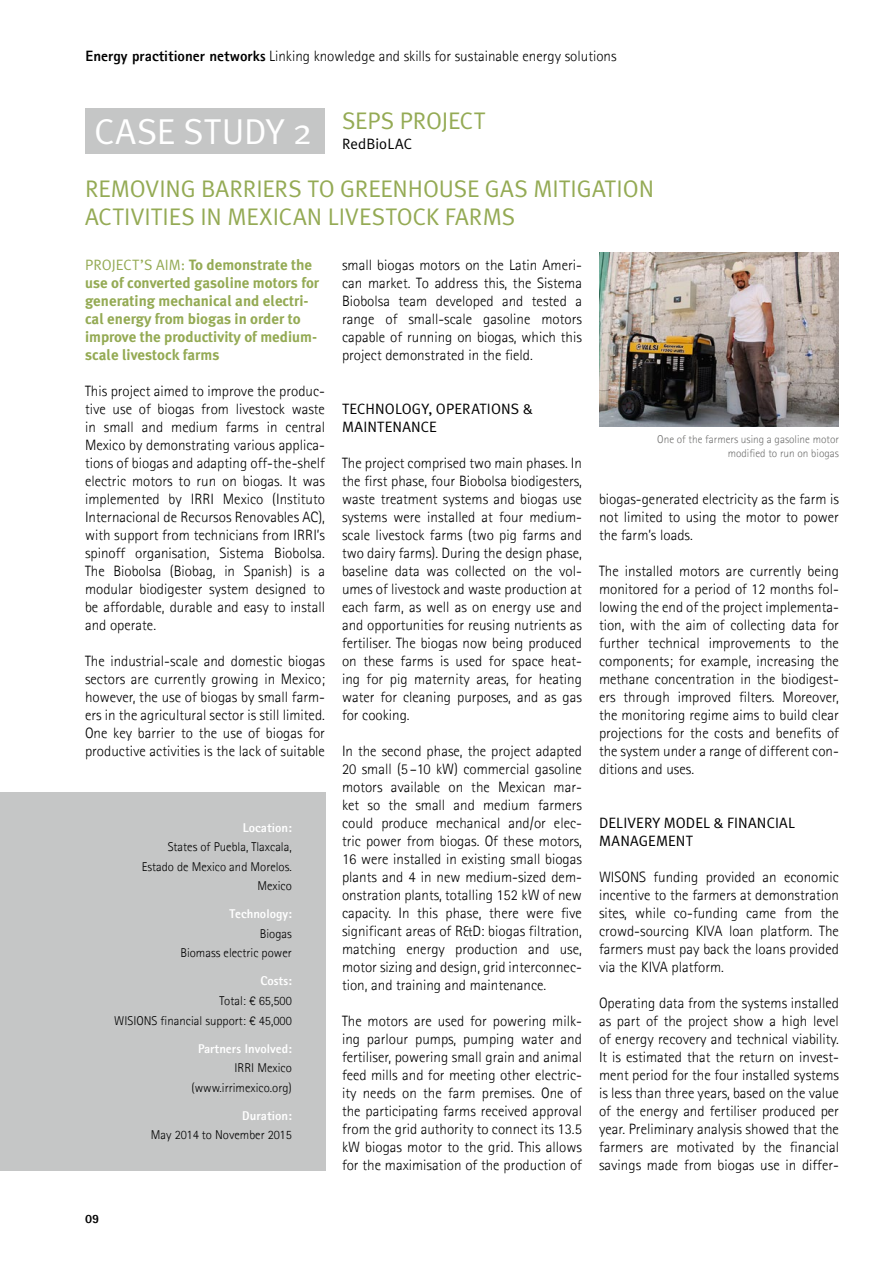
<style>
.page{position:relative;width:893px;height:1263px;background:#fff}
.page>*{position:absolute;margin:0;border:0;box-sizing:border-box;transform-origin:0 0}
.t1{font:36px "Meta Plus";color:#fff}
.t2{font:24px "Meta Plus";letter-spacing:.005em;color:#94aa54}
.t3{font:300 15px/18px "Agfa Rotis Sans Serif";color:#000;text-align:justify}
.t4{font:700 15px/18px "Meta Plus";color:#94aa54}
.t5{font:15px "Meta Plus";letter-spacing:.005em;color:#000}
.t6{font:300 12.75px/19.5px "Agfa Rotis Sans Serif";color:#000;text-align:right}
.t7{font:800 12.75px "Agfa Rotis Sans Serif";color:#fff}
.t8{font:800 12.75px "Agfa Rotis Sans Serif";color:#000}
.t9{font:300 11.25px/13.5px "Agfa Rotis Sans Serif";color:#6f6f6e;text-align:right}
.s1{font-weight:800}
.s2{font-weight:400}
</style>
<div class="page">
<div style="left:0;top:792px;width:325px;height:378px;background:#c5c6c6"></div>
<img style="left:599px;top:252px;width:240px;height:175px">
<div style="left:85px;top:108px;width:240px;height:45px;background:#c5c6c6"></div>
<p class="t3" style="left:86px;top:47px;width:532px"><span class="s1">Energy practitioner networks</span> Linking knowledge and skills for sustainable energy solutions</p>
<h1 class="t1" style="left:95px;top:110px;width:219px">CASE STUDY 2</h1>
<h2 class="t2" style="left:342px;top:107px;width:70px">SEPS PROJ</h2>
<h2 class="t2" style="left:448px;top:107px;width:25px">ECT</h2>
<p class="t5" style="left:342px;top:135px;width:63px">REDBIOLAC</p>
<h2 class="t2" style="left:85px;top:174px;width:87px">REMOVING</h2>
<h2 class="t2" style="left:201px;top:174px;width:27px">BARRI</h2>
<h2 class="t2" style="left:263px;top:174px;width:284px">ERS TO GREENHOUSE GAS MITIGATION</h2>
<h2 class="t2" style="left:85px;top:203px;width:12px">ACTI</h2>
<h2 class="t2" style="left:131px;top:203px;width:155px">VITI ES IN MEXICAN</h2>
<h2 class="t2" style="left:328px;top:203px;width:73px">LIVESTOCK</h2>
<h2 class="t2" style="left:445px;top:203px;width:15px">FARM</h2>
<h2 class="t2" style="left:502px;top:203px;width:15px">S</h2>
<p class="t4" style="left:85px;top:256px;width:236px"><span class="s2">PROJECT’S AIM:</span> To demonstrate the use of converted gasoline motors for generating mechanical and electri&shy;cal energy from biogas in order to improve the productivity of medium&shy;scale livestock farms</p>
<p class="t3" style="left:85px;top:382px;width:241px">This project aimed to improve the produc&shy;tive use of biogas from livestock waste in small and medium farms in central Mexico by demonstrating various applica&shy;tions of biogas and adapting off-the-shelf electric motors to run on biogas. It was implemented by IRRI Mexico (Instituto Internacional de Recursos Renovables AC), with support from technicians from IRRI’s spinoff organisation, Sistema Biobolsa.<br>The Biobolsa (Biobag, in Spanish) is a modular biodigester system designed to be affordable, durable and easy to install and operate.</p>
<p class="t3" style="left:85px;top:652px;width:241px">The industrial-scale and domestic biogas sectors are currently growing in Mexico; however, the use of biogas by small farm&shy;ers in the agricultural sector is still limited.<br>One key barrier to the use of biogas for productive activities is the lack of suitable</p>
<p class="t7" style="left:243px;top:819px;width:50px">Location:</p>
<p class="t6" style="left:142px;top:837px;width:152px">States of Puebla, Tlaxcala,<br>Estado de Mexico and Morelos.<br>Mexico</p>
<p class="t7" style="left:230px;top:906px;width:64px">Technology:</p>
<p class="t6" style="left:180px;top:924px;width:113px">Biogas<br>Biomass electric power</p>
<p class="t7" style="left:260px;top:973px;width:33px">Costs:</p>
<p class="t6" style="left:114px;top:991px;width:179px">Total: € 65,500<br>WISIONS financial support: € 45,000</p>
<p class="t7" style="left:198px;top:1040px;width:95px">Partners Involved:</p>
<p class="t6" style="left:191px;top:1058px;width:102px">IRRI Mexico (www.irrimexico.org)</p>
<p class="t7" style="left:242px;top:1107px;width:51px">Duration:</p>
<p class="t6" style="left:151px;top:1125px;width:142px">May 2014 to November 2015</p>
<p class="t8" style="left:85px;top:1210px;width:16px">09</p>
<p class="t3" style="left:342px;top:256px;width:241px">small biogas motors on the Latin Ameri&shy;can market. To address this, the Sistema Biobolsa team developed and tested a range of small-scale gasoline motors capable of running on biogas, which this project demonstrated in the field.</p>
<p class="t5" style="left:342px;top:400px;width:129px">TECHNO LOGY, OPERATION</p>
<p class="t5" style="left:511px;top:400px;width:24px">S &amp;</p>
<p class="t5" style="left:342px;top:418px;width:10px">MAINT</p>
<p class="t5" style="left:385px;top:418px;width:18px">ENANC</p>
<p class="t5" style="left:429px;top:418px;width:9px">E</p>
<p class="t3" style="left:342px;top:454px;width:241px">The project comprised two main phases. In the first phase, four Biobolsa biodigesters, waste treatment systems and biogas use systems were installed at four medium&shy;scale livestock farms (two pig farms and two dairy farms). During the design phase, baseline data was collected on the vol&shy;umes of livestock and waste production at each farm, as well as on energy use and and opportunities for reusing nutrients as fertiliser. The biogas now being produced on these farms is used for space heat&shy;ing for pig maternity areas, for heating water for cleaning purposes, and as gas for cooking.</p>
<p class="t3" style="left:342px;top:742px;width:241px">In the second phase, the project adapted 20 small (5–10 kW) commercial gasoline motors available on the Mexican mar&shy;ket so the small and medium farmers could produce mechanical and/or elec&shy;tric power from biogas. Of these motors, 16 were installed in existing small biogas plants and 4 in new medium-sized dem&shy;onstration plants, totalling 152 kW of new capacity. In this phase, there were five significant areas of R&amp;D: biogas filtration, matching energy production and use, motor sizing and design, grid interconnec&shy;tion, and training and maintenance.</p>
<p class="t3" style="left:342px;top:1012px;width:241px">The motors are used for powering milk&shy;ing parlour pumps, pumping water and fertiliser, powering small grain and animal feed mills and for meeting other electric&shy;ity needs on the farm premises. One of the participating farms received approval from the grid authority to connect its 13.5 kW biogas motor to the grid. This allows for the maximisation of the production of</p>
<p class="t9" style="left:657px;top:432px;width:183px">One of the farmers using a gasoline motor modified to run on biogas</p>
<p class="t3" style="left:599px;top:490px;width:241px">biogas-generated electricity as the farm is not limited to using the motor to power the farm’s loads.</p>
<p class="t3" style="left:599px;top:562px;width:241px">The installed motors are currently being monitored for a period of 12 months fol&shy;lowing the end of the project implementa&shy;tion, with the aim of collecting data for further technical improvements to the components; for example, increasing the methane concentration in the biodigest&shy;ers through improved filters. Moreover, the monitoring regime aims to build clear projections for the costs and benefits of the system under a range of different con&shy;ditions and uses.</p>
<p class="t5" style="left:599px;top:814px;width:76px">DELIVERY MOD</p>
<p class="t5" style="left:695px;top:814px;width:41px">EL &amp; FINANCIA</p>
<p class="t5" style="left:788px;top:814px;width:8px">L</p>
<p class="t5" style="left:599px;top:832px;width:11px">MANAG</p>
<p class="t5" style="left:648px;top:832px;width:37px">EMENT</p>
<p class="t3" style="left:599px;top:868px;width:241px">WISONS funding provided an economic incentive to the farmers at demonstration sites, while co-funding came from the crowd-sourcing KIVA loan platform. The farmers must pay back the loans provided via the KIVA platform.</p>
<p class="t3" style="left:599px;top:994px;width:241px">Operating data from the systems installed as part of the project show a high level of energy recovery and technical viability.<br>It is estimated that the return on invest&shy;ment period for the four installed systems is less than three years, based on the value of the energy and fertiliser produced per year. Preliminary analysis showed that the farmers are motivated by the financial savings made from biogas use in differ-</p>
</div>
